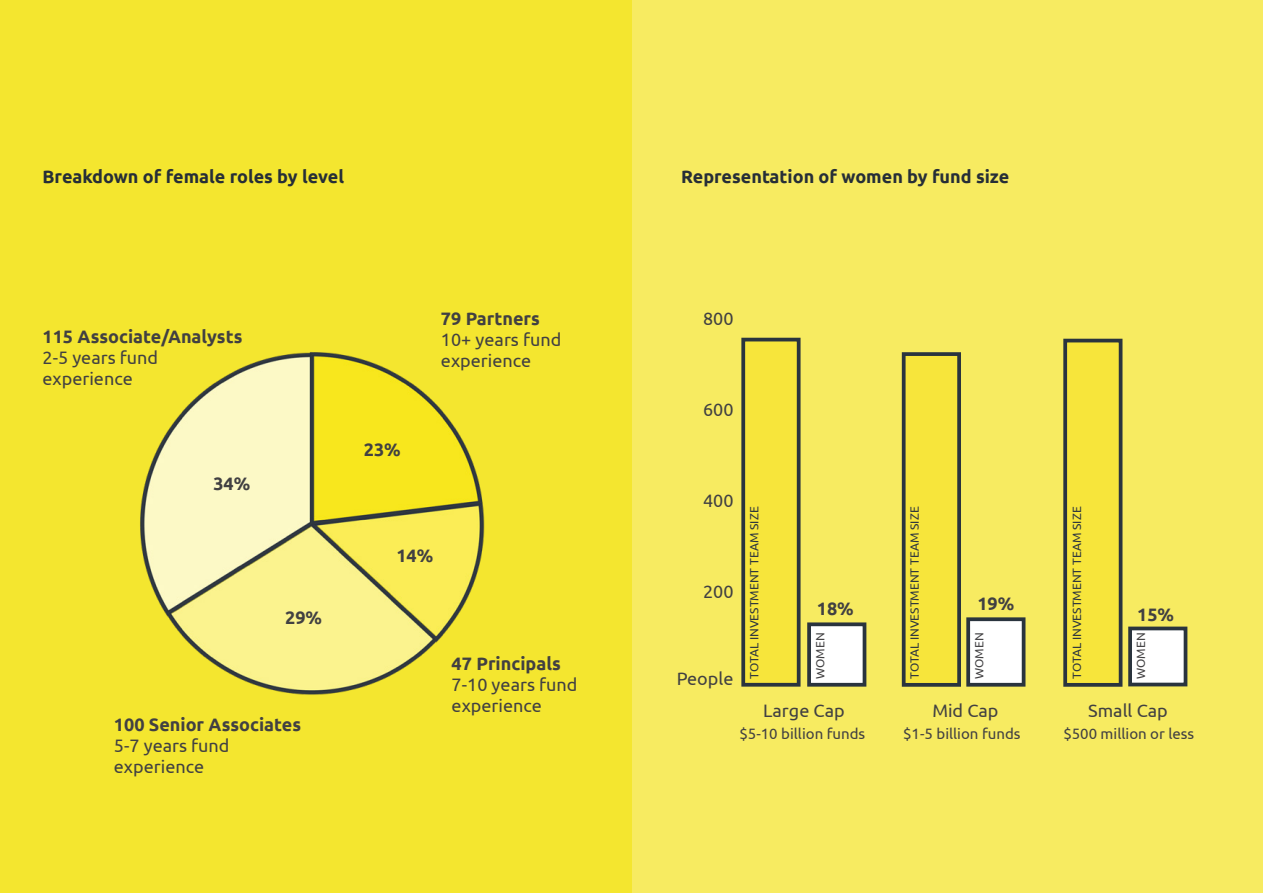
<style>
.page{position:relative;width:1263px;height:893px;background:#fff}
.page>*{position:absolute;margin:0;border:0;box-sizing:border-box;transform-origin:0 0}
.t1{font:18px/21px "Ubuntu";color:#414042}
.t2{font:700 18px "Ubuntu";color:#262e37}
.t3{font:700 18px "Ubuntu";color:#414042}
.t4{font:15px "Ubuntu";color:#414042}
.t5{font:12px "Ubuntu";color:#2c353f}
.t6{font:12px "Ubuntu";color:#414042}
.s1{font-weight:700}
</style>
<div class="page">
<div style="left:631px;top:0;width:632px;height:893px;background:#f7eb61"></div>
<div style="left:741px;top:338px;width:59px;height:349px;background:#f7e53b;border:4px solid #2a343e"></div>
<div style="left:807px;top:622px;width:59px;height:65px;background:#fff;border:4px solid #2a343e"></div>
<div style="left:966px;top:617px;width:59px;height:70px;background:#fff;border:4px solid #2a343e"></div>
<div style="left:1128px;top:627px;width:59px;height:59px;background:#fff;border:4px solid #2a343e"></div>
<div style="left:902px;top:352px;width:59px;height:335px;background:#f7e53b;border:4px solid #2a343e"></div>
<div style="left:1063px;top:339px;width:59px;height:348px;background:#f7e53b;border:4px solid #2a343e"></div>
<div style="left:0;top:0;width:631px;height:893px;background:#f4e62f"></div>
<img style="left:140px;top:352px;width:345px;height:343px">
<p class="t2" style="left:43px;top:165px;width:303px">Breakdown of female roles by level</p>
<p class="t1" style="left:43px;top:325px;width:201px"><span class="s1">115 Associate/Analysts<br></span>2-5 years fund experience</p>
<p class="t3" style="left:213px;top:473px;width:38px">34%</p>
<p class="t3" style="left:285px;top:607px;width:38px">29%</p>
<p class="t1" style="left:114px;top:714px;width:189px"><span class="s1">100 Senior Associates<br></span>5-7 years fund experience</p>
<p class="t3" style="left:364px;top:439px;width:38px">23%</p>
<p class="t1" style="left:441px;top:307px;width:122px"><span class="s1">79 Partners<br></span>10+ years fund experience</p>
<p class="t3" style="left:396px;top:545px;width:38px">14%</p>
<p class="t1" style="left:452px;top:653px;width:127px"><span class="s1">47 Principals<br></span>7-10 years fund experience</p>
<p class="t2" style="left:681px;top:165px;width:329px">Representation of women by fund size</p>
<p class="t1" style="left:703px;top:307px;width:32px">800</p>
<p class="t1" style="left:703px;top:398px;width:32px">600</p>
<p class="t1" style="left:703px;top:489px;width:32px">400</p>
<p class="t1" style="left:703px;top:580px;width:32px">200</p>
<p class="t1" style="left:677px;top:668px;width:58px">People</p>
<p class="t5" style="left:747px;top:679px;width:174px;rotate:-90deg">TOTAL INVESTMENT TEAM SIZE</p>
<p class="t3" style="left:817px;top:598px;width:38px">18%</p>
<p class="t6" style="left:813px;top:679px;width:48px;rotate:-90deg">WOMEN</p>
<p class="t5" style="left:907px;top:679px;width:174px;rotate:-90deg">TOTAL INVESTMENT TEAM SIZE</p>
<p class="t3" style="left:977px;top:593px;width:38px">19%</p>
<p class="t6" style="left:972px;top:679px;width:48px;rotate:-90deg">WOMEN</p>
<p class="t5" style="left:1069px;top:679px;width:174px;rotate:-90deg">TOTAL INVESTMENT TEAM SIZE</p>
<p class="t3" style="left:1137px;top:603px;width:38px">15%</p>
<p class="t6" style="left:1133px;top:679px;width:48px;rotate:-90deg">WOMEN</p>
<p class="t1" style="left:932px;top:699px;width:68px">Mid Cap</p>
<p class="t1" style="left:1088px;top:699px;width:81px">Small Cap</p>
<p class="t1" style="left:763px;top:699px;width:83px">Large Cap</p>
<p class="t4" style="left:739px;top:724px;width:127px">$5-10 billion funds</p>
<p class="t4" style="left:903px;top:724px;width:119px">$1-5 billion funds</p>
<p class="t4" style="left:1063px;top:724px;width:132px">$500 million or less</p>
</div>
